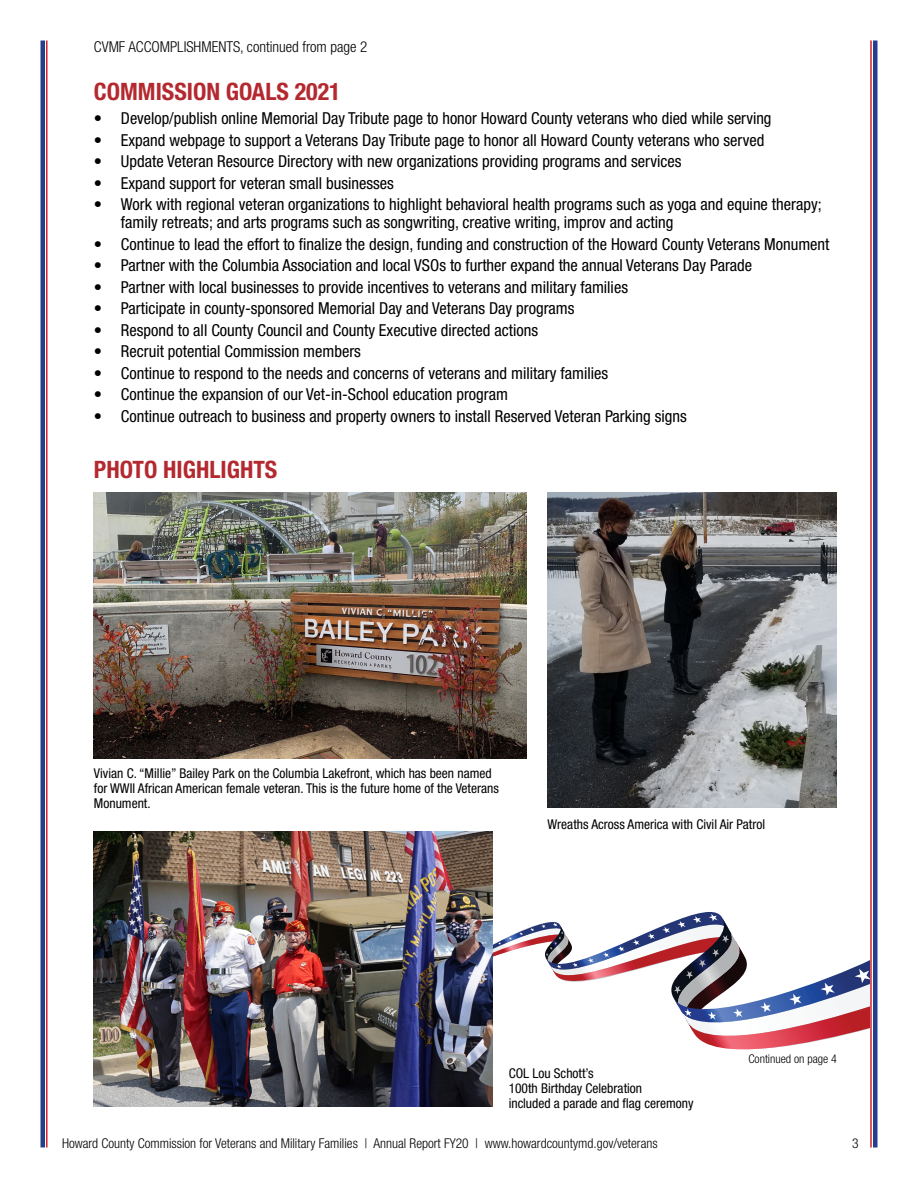
<style>
.page{position:relative;width:918px;height:1188px;background:#fff}
.page>*{position:absolute;margin:0;border:0;box-sizing:border-box;transform-origin:0 0}
.Head_2_RED{font:700 condensed 24px "Helvetica Neue";color:#b4292f}
.Bullets{font:condensed 16.5px/18px "Helvetica Neue";color:#000}
.Bullet_1{font:condensed 16.5px "Helvetica Neue";color:#000}
.continued_from_page{font:300 condensed 15px "Helvetica Neue";color:#000}
.PhotoCaption{font:condensed 13.5px/15px "Helvetica Neue";color:#000}
.t1{font:300 condensed 13.5px "Helvetica Neue";color:#000}
.continued_on_page{font:300 condensed 12px "Helvetica Neue";color:#000}
</style>
<div class="page">
<div style="left:40px;top:40px;width:5px;height:1108px;background:#253f8e"></div>
<div style="left:873px;top:40px;width:5px;height:1108px;background:#253f8e"></div>
<hr style="left:46px;top:40px;width:2px;height:1108px;background:#d1232a">
<hr style="left:870px;top:40px;width:2px;height:1108px;background:#d1232a">
<svg style="left:493px;top:912px;width:377px;height:138px"></svg>
<img style="left:94px;top:493px;width:432px;height:266px">
<img style="left:548px;top:493px;width:289px;height:315px">
<img style="left:93px;top:831px;width:400px;height:276px">
<p class="continued_from_page" style="left:94px;top:39px;width:275px">CVMF ACCOMPLISHMENTS, continued from page 2</p>
<p class="Head_2_RED" style="left:94px;top:77px;width:248px">COMMISSION GOALS 2021</p>
<p class="Bullet_1" style="left:94px;top:109px;width:679px">• Develop/publish online Memorial Day Tribute page to honor Howard County veterans who died while serving</p>
<p class="Bullets" style="left:94px;top:131px;width:672px">• Expand webpage to support a Veterans Day Tribute page to honor all Howard County veterans who served</p>
<p class="Bullets" style="left:94px;top:152px;width:589px">• Update Veteran Resource Directory with new organizations providing programs and services</p>
<p class="Bullets" style="left:94px;top:174px;width:301px">• Expand support for veteran small businesses</p>
<p class="Bullets" style="left:121px;top:195px;width:702px;text-indent:-27px">• Work with regional veteran organizations to highlight behavioral health programs such as yoga and equine therapy; family retreats; and arts programs such as songwriting, creative writing, improv and acting</p>
<p class="Bullets" style="left:94px;top:235px;width:737px">• Continue to lead the effort to finalize the design, funding and construction of the Howard County Veterans Monument</p>
<p class="Bullets" style="left:94px;top:256px;width:660px">• Partner with the Columbia Association and local VSOs to further expand the annual Veterans Day Parade</p>
<p class="Bullets" style="left:94px;top:278px;width:536px">• Partner with local businesses to provide incentives to veterans and military families</p>
<p class="Bullets" style="left:94px;top:300px;width:482px">• Participate in county-sponsored Memorial Day and Veterans Day programs</p>
<p class="Bullets" style="left:94px;top:321px;width:446px">• Respond to all County Council and County Executive directed actions</p>
<p class="Bullets" style="left:94px;top:343px;width:269px">• Recruit potential Commission members</p>
<p class="Bullets" style="left:94px;top:364px;width:516px">• Continue to respond to the needs and concerns of veterans and military families</p>
<p class="Bullets" style="left:94px;top:386px;width:416px">• Continue the expansion of our Vet-in-School education program</p>
<p class="Bullets" style="left:94px;top:407px;width:594px">• Continue outreach to business and property owners to install Reserved Veteran Parking signs</p>
<p class="Head_2_RED" style="left:94px;top:455px;width:185px">PHOTO HIGHLIGHTS</p>
<p class="PhotoCaption" style="left:94px;top:765px;width:406px">Vivian C. “Millie” Bailey Park on the Columbia Lakefront, which has been named for WWII African American female veteran. This is the future home of the Veterans<br>Monument.</p>
<p class="PhotoCaption" style="left:548px;top:816px;width:219px">Wreaths Across America with Civil Air Patrol</p>
<p class="PhotoCaption" style="left:509px;top:1066px;width:187px">COL Lou Schott’s<br>100th Birthday Celebration<br>included a parade and flag ceremony</p>
<p class="continued_on_page" style="left:748px;top:1051px;width:90px">Continued on page 4</p>
<p class="t1" style="left:62px;top:1135px;width:597px">Howard County Commission for Veterans and Military Families | Annual Report FY20 | www.howardcountymd.gov/veterans</p>
<p class="t1" style="left:852px;top:1135px;width:8px">3</p>
</div>
